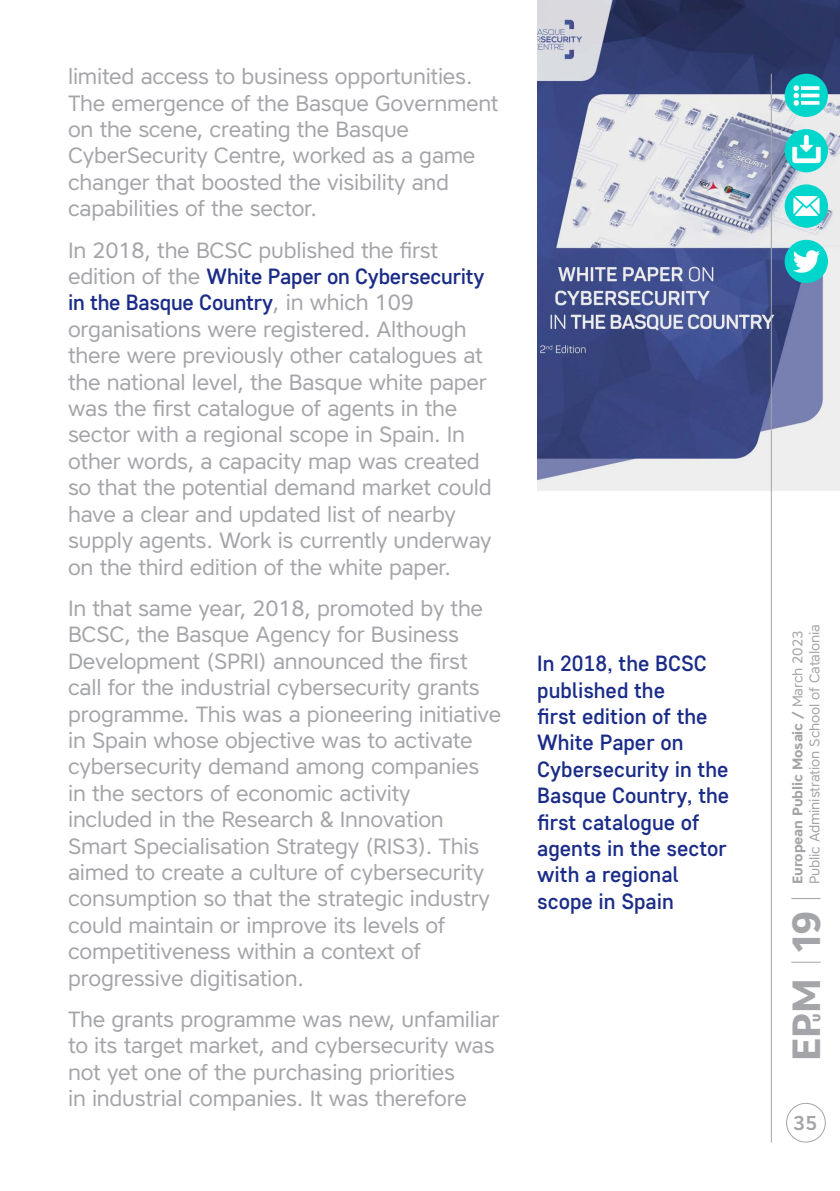
<style>
.page{position:relative;width:840px;height:1191px;background:#fff}
.page>*{position:absolute;margin:0;border:0;box-sizing:border-box;transform-origin:0 0}
.t1{font:700 39.2px "Core Sans A65";color:#a4a5a9}
.galerada{font:22px/26.4px "Core Sans A45";letter-spacing:-.01em;color:#a4a5a9}
.destacat{font:500 22px/26.4px "Core Sans D45";color:#1a2c88}
.t2{font:500 20px "Core Sans A55";color:#a4a5a9}
.t3{font:14px "Core Sans A45";letter-spacing:-.01em;color:#a4a5a9}
.t4{font:700 14px "Core Sans A65";letter-spacing:-.01em;color:#a4a5a9}
.t5{font:800 10.8px "Core Sans A85";color:#a4a5a9}
.s1{font-family:"Core Sans D45";font-weight:500;color:#1a2c88}
.s2{font-family:"Core Sans A45";font-weight:400}
</style>
<div class="page">
<img style="left:537px;top:0;width:302px;height:491px">
<div style="left:785px;top:1102px;width:40px;height:40px;border:1px solid #a4a5a9;border-radius:50%"></div>
<hr style="left:770px;top:74px;width:1px;height:1068px;background:#a4a5a9">
<hr style="left:790px;top:961px;width:30px;height:1px;background:#a4a5a9">
<hr style="left:790px;top:898px;width:30px;height:1px;background:#a4a5a9">
<img style="left:784px;top:74px;width:43px;height:43px;border-radius:22px">
<img style="left:784px;top:129px;width:43px;height:43px;border-radius:22px">
<img style="left:784px;top:240px;width:43px;height:43px;border-radius:22px">
<img style="left:784px;top:184px;width:43px;height:44px;border-radius:22px">
<p class="galerada" style="left:68px;top:63px;width:431px">limited access to business opportunities.<br>The emergence of the Basque Government on the scene, creating the Basque CyberSecurity Centre, worked as a game changer that boosted the visibility and capabilities of the sector.</p>
<p class="galerada" style="left:68px;top:236px;width:425px">In 2018, the BCSC published the first edition of the <span class="s1">White Paper on Cybersecurity in the Basque Country</span>, in which 109 organisations were registered. Although there were previously other catalogues at the national level, the Basque white paper was the first catalogue of agents in the sector with a regional scope in Spain. In other words, a capacity map was created so that the potential demand market could have a clear and updated list of nearby supply agents. Work is currently underway on the third edition of the white paper.</p>
<p class="galerada" style="left:68px;top:594px;width:434px">In that same year, 2018, promoted by the BCSC, the Basque Agency for Business Development (SPRI) announced the first call for the industrial cybersecurity grants programme. This was a pioneering initiative in Spain whose objective was to activate cybersecurity demand among companies in the sectors of economic activity<br>included in the Research &amp; Innovation Smart Specialisation Strategy (RIS3). This aimed to create a culture of cybersecurity consumption so that the strategic industry could maintain or improve its levels of competitiveness within a context of progressive digitisation.</p>
<p class="galerada" style="left:68px;top:1005px;width:432px">The grants programme was new, unfamiliar to its target market, and cybersecurity was not yet one of the purchasing priorities<br>in industrial companies. It was therefore</p>
<p class="destacat" style="left:537px;top:649px;width:193px">In 2018, the BCSC published the<br>first edition of the<br>White Paper on<br>Cybersecurity in the<br>Basque Country, the first catalogue of agents in the sector with a regional scope in Spain</p>
<p class="t4" style="left:788px;top:884px;width:255px;rotate:-90deg">European Public Mosaic / <span class="s2">March 2023</span></p>
<p class="t3" style="left:805px;top:884px;width:261px;rotate:-90deg">Public Administration School of Catalonia</p>
<h1 class="t1" style="left:780px;top:954px;width:46px;rotate:-90deg">19</h1>
<h1 class="t1" style="left:780px;top:1060px;width:84px;rotate:-90deg">EPM</h1>
<p class="t5" style="left:809px;top:1022px;width:10px;rotate:-90deg">U</p>
<p class="t2" style="left:792px;top:1109px;width:26px">35</p>
</div>
